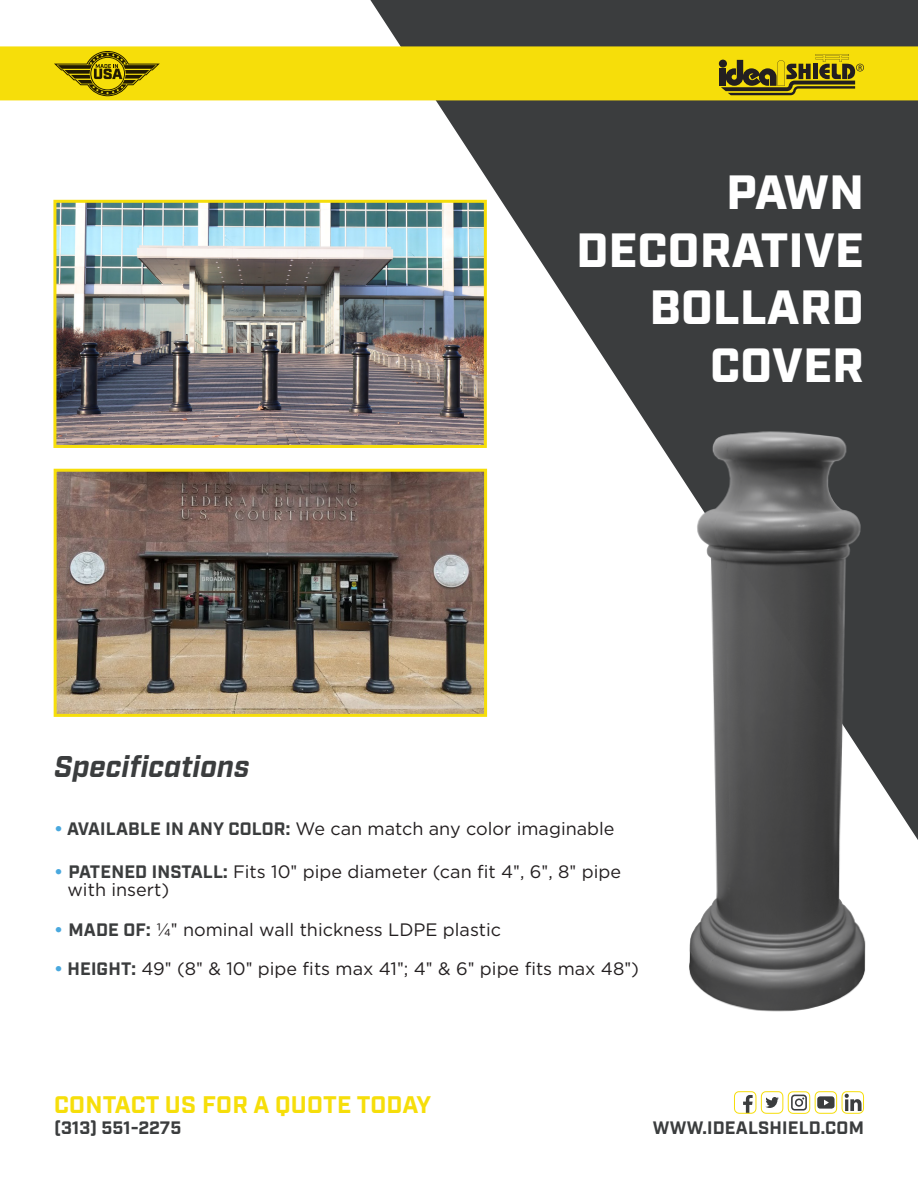
<style>
.page{position:relative;width:918px;height:1188px;background:#fff}
.page>*{position:absolute;margin:0;border:0;box-sizing:border-box;transform-origin:0 0}
.t1{font:900 48px/57.6px "Industry";letter-spacing:.01em;color:#fff;text-align:right}
.t2{font:italic 700 30px "Industry";color:#3b3d3e}
.t3{font:700 24px "Industry";letter-spacing:.01em;color:#f6de0a}
.t4{font:18px "Gotham";color:#231f20}
.t5{font:700 18px "Industry";letter-spacing:.01em;color:#3b3d3e}
.s1{font-weight:700;color:#49a8de}
.s2{font-family:"Industry";font-weight:700;color:#3b3d3e}
.s3{font-family:"Industry"}
</style>
<div class="page">
<svg style="left:370px;top:0;width:548px;height:840px;fill:#3b3d3e"></svg>
<svg style="left:733px;top:1091px;width:132px;height:23px"></svg>
<div style="left:0;top:46px;width:918px;height:54px;background:#f6de0a"></div>
<div style="left:720px;top:68px;width:6px;height:18px;background:#231f20"></div>
<svg style="left:721px;top:54px;width:143px;height:41px"></svg>
<svg style="left:54px;top:51px;width:106px;height:45px"></svg>
<img style="left:58px;top:473px;width:425px;height:240px">
<div style="left:54px;top:469px;width:433px;height:248px;border:3px solid #f6de0a"></div>
<img style="left:57px;top:204px;width:426px;height:240px">
<div style="left:53px;top:200px;width:434px;height:248px;border:3px solid #f6de0a"></div>
<img style="left:678px;top:426px;width:196px;height:586px">
<p class="t2" style="left:54px;top:748px;width:197px">Specifications</p>
<p class="t1" style="left:727px;top:166px;width:139px">PAWN</p>
<p class="t1" style="left:576px;top:224px;width:289px">DECORATIVE<br>BOLLARD</p>
<p class="t1" style="left:710px;top:339px;width:155px">COVER</p>
<p class="t4" style="left:54px;top:817px;width:562px"><span class="s1">•</span> <span class="s2">AVAILABLE IN ANY COLOR:</span> We can match any color imaginable</p>
<p class="t4" style="left:54px;top:860px;width:569px"><span class="s1">•</span> <span class="s2">PATENED INSTALL:</span> Fits 10<span class="s3">"</span> pipe diameter (can fit 4<span class="s3">"</span>, 6<span class="s3">"</span>, 8<span class="s3">"</span> pipe</p>
<p class="t4" style="left:68px;top:878px;width:103px">with insert)</p>
<p class="t4" style="left:54px;top:918px;width:449px"><span class="s1">•</span> <span class="s2">MADE OF:</span> 1/4<span class="s3">"</span> nominal wall thickness LDPE plastic</p>
<p class="t4" style="left:54px;top:957px;width:587px"><span class="s1">•</span> <span class="s2">HEIGHT:</span> 49<span class="s3">"</span> (8<span class="s3">"</span> &amp; 10<span class="s3">"</span> pipe fits max 41<span class="s3">"</span>; 4<span class="s3">"</span> &amp; 6<span class="s3">"</span> pipe fits max 48<span class="s3">"</span>)</p>
<p class="t3" style="left:54px;top:1090px;width:378px">CONTACT US FOR A QUOTE TODAY</p>
<p class="t5" style="left:54px;top:1117px;width:129px">(313) 551-2275</p>
<p class="t5" style="left:653px;top:1117px;width:213px">WWW.IDEALSHIELD.COM</p>
</div>
